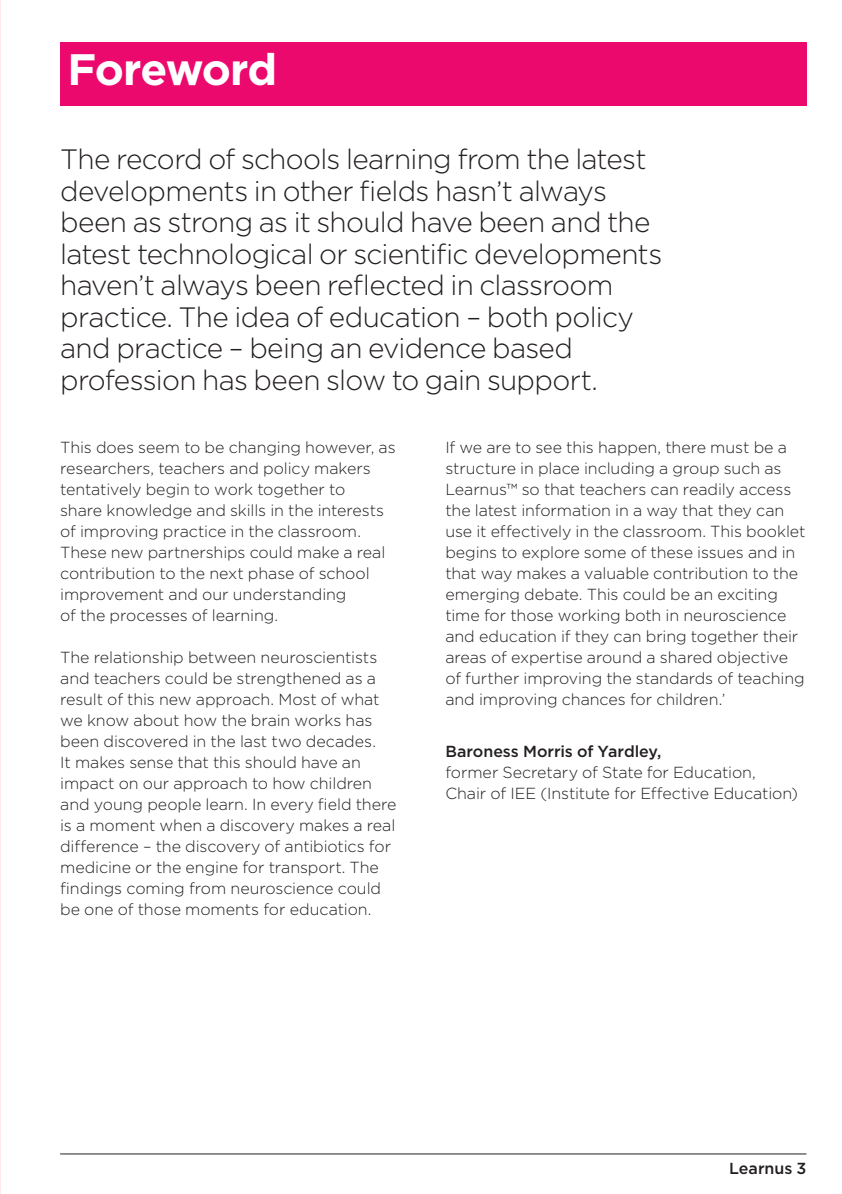
<style>
.page{position:relative;width:842px;height:1194px;background:#fff}
.page>*{position:absolute;margin:0;border:0;box-sizing:border-box;transform-origin:0 0}
.main_header{font:700 44px "Gotham";letter-spacing:-.025em;color:#fff}
.standfirst{font:300 28px/31.6px "Gotham";letter-spacing:-.025em;color:#231f20}
.gotham_bulk{font:300 16px/21px "Gotham";letter-spacing:-.005em;color:#231f20}
.gotham_bulk-2{font:500 16px "Gotham";letter-spacing:-.005em;color:#231f20}
</style>
<div class="page">
<hr style="left:60px;top:1153px;width:746px;height:1px;background:#231f20">
<hr style="left:0;top:0;width:1px;height:1194px;background:#fde8ea">
<div style="left:60px;top:42px;width:746px;height:63px;background:#ec096d"></div>
<p class="main_header" style="left:67px;top:44px;width:211px">Foreword</p>
<p class="standfirst" style="left:60px;top:143px;width:603px">The record of schools learning from the latest developments in other fields hasn’t always been as strong as it should have been and the latest technological or scientific developments haven’t always been reflected in classroom practice. The idea of education – both policy and practice – being an evidence based profession has been slow to gain support.</p>
<p class="gotham_bulk" style="left:60px;top:436px;width:337px">This does seem to be changing however, as</p>
<p class="gotham_bulk" style="left:60px;top:457px;width:326px">researchers, teachers and policy makers tentatively begin to work together to share knowledge and skills in the interests of improving practice in the classroom.<br>These new partnerships could make a real contribution to the next phase of school improvement and our understanding<br>of the processes of learning.</p>
<p class="gotham_bulk" style="left:60px;top:646px;width:338px">The relationship between neuroscientists and teachers could be strengthened as a result of this new approach. Most of what we know about how the brain works has been discovered in the last two decades.<br>It makes sense that this should have an impact on our approach to how children and young people learn. In every field there is a moment when a discovery makes a real difference – the discovery of antibiotics for medicine or the engine for transport. The findings coming from neuroscience could be one of those moments for education.</p>
<p class="gotham_bulk" style="left:445px;top:436px;width:361px">If we are to see this happen, there must be a structure in place including a group such as Learnus™ so that teachers can readily access the latest information in a way that they can use it effectively in the classroom. This booklet begins to explore some of these issues and in that way makes a valuable contribution to the emerging debate. This could be an exciting time for those working both in neuroscience and education if they can bring together their areas of expertise around a shared objective of further improving the standards of teaching and improving chances for children.’</p>
<p class="gotham_bulk-2" style="left:445px;top:743px;width:218px">Baroness Morris of Yardley,</p>
<p class="gotham_bulk" style="left:445px;top:762px;width:312px">former Secretary of State for Education,</p>
<p class="gotham_bulk" style="left:445px;top:783px;width:354px">Chair of IEE (Institute for Effective Education)</p>
<p class="gotham_bulk-2" style="left:728px;top:1159px;width:79px">Learnus 3</p>
</div>
